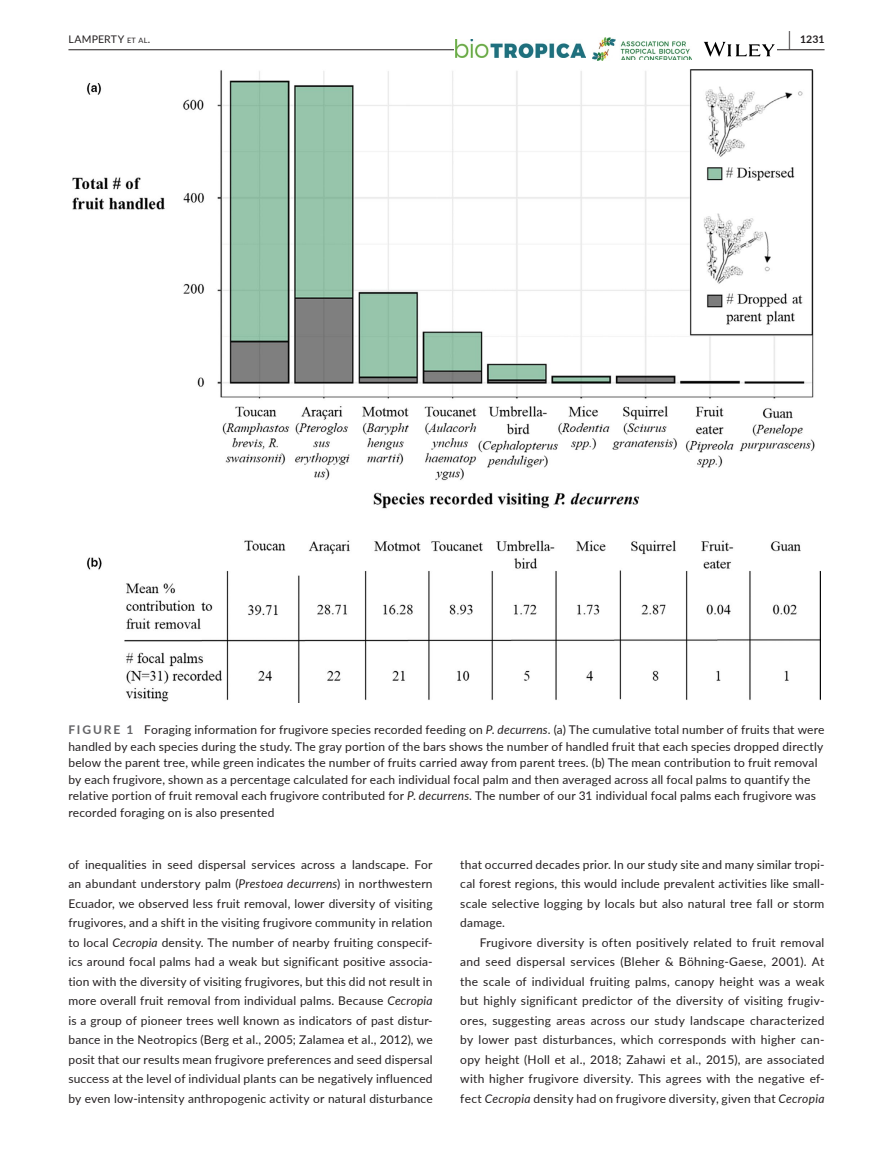
<style>
.page{position:relative;width:893px;height:1174px;background:#fff}
.page>*{position:absolute;margin:0;border:0;box-sizing:border-box;transform-origin:0 0}
.t1{font:12px/19.5px "Lato";letter-spacing:.015em;color:#231f20;text-align:justify}
.t2{font:10.5px "Lato";letter-spacing:.015em;color:#231f20}
.t3{font:700 10.5px "Lato";color:#231f20}
.s1{font-size:7.35px}
.s2{font-size:19.5px}
.s3{font-weight:700;color:#636366}
.s4{font-style:italic}
</style>
<div class="page">
<hr style="left:68px;top:49px;width:756px;height:1px;background:#231f20">
<div style="left:454px;top:35px;width:323px;height:28px;background:#fff"></div>
<img style="left:456px;top:39px;width:130px;height:19px">
<img style="left:620px;top:41px;width:72px;height:19px">
<img style="left:593px;top:38px;width:22px;height:23px">
<svg style="left:704px;top:42px;width:71px;height:15px"></svg>
<img style="left:72px;top:69px;width:749px;height:633px">
<p class="t2" style="left:68px;top:31px;width:83px">LAMPERTY <span class="s1">et al</span>.</p>
<p class="t3" style="left:789px;top:31px;width:37px"><span class="s2">|</span> 1231</p>
<p class="t1" style="left:68px;top:721px;width:758px;line-height:16.5px;text-align:left"><span class="s3">FIGURE 1</span> Foraging information for frugivore species recorded feeding on <span class="s4">P</span>. <span class="s4">decurrens</span>. (a) The cumulative total number of fruits that were handled by each species during the study. The gray portion of the bars shows the number of handled fruit that each species dropped directly below the parent tree, while green indicates the number of fruits carried away from parent trees. (b) The mean contribution to fruit removal by each frugivore, shown as a percentage calculated for each individual focal palm and then averaged across all focal palms to quantify the relative portion of fruit removal each frugivore contributed for <span class="s4">P</span>. <span class="s4">decurrens</span>. The number of our 31 individual focal palms each frugivore was recorded foraging on is also presented</p>
<p class="t1" style="left:68px;top:854px;width:366px">of inequalities in seed dispersal services across a landscape. For an abundant understory palm (<span class="s4">Prestoea decurrens</span>) in northwestern Ecuador, we observed less fruit removal, lower diversity of visiting frugivores, and a shift in the visiting frugivore community in relation to local <span class="s4">Cecropia</span> density. The number of nearby fruiting conspecif&shy;ics around focal palms had a weak but significant positive associa&shy;tion with the diversity of visiting frugivores, but this did not result in more overall fruit removal from individual palms. Because <span class="s4">Cecropia </span>is a group of pioneer trees well known as indicators of past distur&shy;bance in the Neotropics (Berg et al., 2005; Zalamea et al., 2012), we posit that our results mean frugivore preferences and seed dispersal success at the level of individual plants can be negatively influenced by even low-intensity anthropogenic activity or natural disturbance</p>
<p class="t1" style="left:460px;top:854px;width:366px">that occurred decades prior. In our study site and many similar tropi&shy;cal forest regions, this would include prevalent activities like small&shy;scale selective logging by locals but also natural tree fall or storm damage.</p>
<p class="t1" style="left:460px;top:932px;width:366px;text-indent:20px">Frugivore diversity is often positively related to fruit removal and seed dispersal services (Bleher &amp; Böhning-Gaese, 2001). At the scale of individual fruiting palms, canopy height was a weak but highly significant predictor of the diversity of visiting frugiv&shy;ores, suggesting areas across our study landscape characterized by lower past disturbances, which corresponds with higher can&shy;opy height (Holl et al., 2018; Zahawi et al., 2015), are associated with higher frugivore diversity. This agrees with the negative ef&shy;fect <span class="s4">Cecropia</span> density had on frugivore diversity, given that <span class="s4">Cecropia</span></p>
</div>
